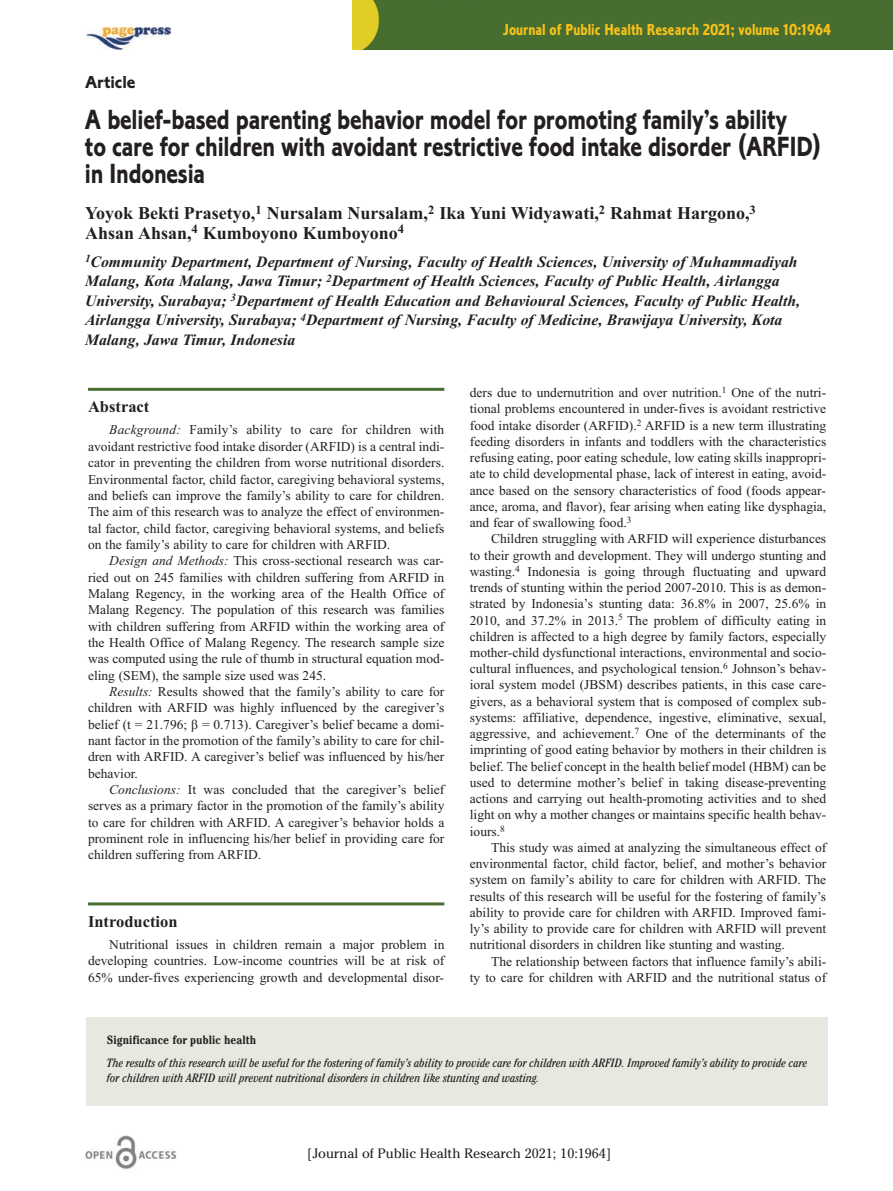
<style>
.page{position:relative;width:893px;height:1191px;background:#fff}
.page>*{position:absolute;margin:0;border:0;box-sizing:border-box;transform-origin:0 0}
.t1{font:28.8px/27px "Corinthian Bold Plain";letter-spacing:-.005em;color:#231f20;scale:.83 1}
.t2{font:700 18px/19.5px "Times New Roman";color:#231f20}
.t3{font:18px "Corinthian Bold Plain";color:#231f20}
.t4{font:16.5px "Corinthian Bold Condensed Plain";color:#f7c119}
.t5{font:700 16.5px "Times New Roman";color:#231f20}
.t6{font:italic 700 15.75px/19.5px "Times New Roman";color:#231f20}
.t7{font:13.5px/16.2px "Times New Roman";color:#231f20;text-align:justify}
.t8{font:13.5px "Cheltenham";color:#231f20}
.t9{font:italic condensed 12px/15px "Cheltenham";color:#231f20}
.t10{font:700 condensed 12px "Cheltenham";color:#231f20}
.s1{font-style:italic}
</style>
<div class="page">
<img style="left:85px;top:1135px;width:92px;height:34px">
<div style="left:352px;top:0;width:541px;height:49px;background:#476e2f"></div>
<hr style="left:88px;top:388px;width:356px;height:3px;background:#486d30">
<hr style="left:88px;top:902px;width:356px;height:3px;background:#486d30">
<div style="left:87px;top:1017px;width:741px;height:89px;background:#e5e9df"></div>
<img style="left:86px;top:26px;width:85px;height:24px">
<h2 class="t3" style="left:85px;top:76px;width:52px">Article</h2>
<p class="t4" style="left:503px;top:24px;width:330px">Journal of Public Health Research 2021; volume 10:1964</p>
<h1 class="t1" style="left:85px;top:109px;width:889px">A belief-based parenting behavior model for promoting family’s ability<br>to care for children with avoidant restrictive food intake disorder (ARFID) in Indonesia</h1>
<h2 class="t2" style="left:85px;top:203px;width:672px">Yoyok Bekti Prasetyo,<sup>1</sup> Nursalam Nursalam,<sup>2</sup> Ika Yuni Widyawati,<sup>2</sup> Rahmat Hargono,<sup>3<br></sup>Ahsan Ahsan,<sup>4</sup> Kumboyono Kumboyono<sup>4</sup></h2>
<p class="t6" style="left:85px;top:252px;width:717px"><sup>1</sup>Community Department, Department of Nursing, Faculty of Health Sciences, University of Muhammadiyah Malang, Kota Malang, Jawa Timur; <sup>2</sup>Department of Health Sciences, Faculty of Public Health, Airlangga University, Surabaya; <sup>3</sup>Department of Health Education and Behavioural Sciences, Faculty of Public Health, Airlangga University, Surabaya; <sup>4</sup>Department of Nursing, Faculty of Medicine, Brawijaya University, Kota Malang, Jawa Timur, Indonesia</p>
<p class="t5" style="left:88px;top:397px;width:63px">Abstract</p>
<p class="t7" style="left:88px;top:421px;width:358px;text-indent:21px"><span class="s1">Background:</span> Family’s ability to care for children with avoidant restrictive food intake disorder (ARFID) is a central indi&shy;cator in preventing the children from worse nutritional disorders.<br>Environmental factor, child factor, caregiving behavioral systems, and beliefs can improve the family’s ability to care for children.<br>The aim of this research was to analyze the effect of environmen&shy;tal factor, child factor, caregiving behavioral systems, and beliefs on the family’s ability to care for children with ARFID.</p>
<p class="t7" style="left:88px;top:552px;width:358px;text-indent:21px"><span class="s1">Design and Methods:</span> This cross-sectional research was car&shy;ried out on 245 families with children suffering from ARFID in Malang Regency, in the working area of the Health Office of Malang Regency. The population of this research was families with children suffering from ARFID within the working area of the Health Office of Malang Regency. The research sample size was computed using the rule of thumb in structural equation mod&shy;eling (SEM), the sample size used was 245.</p>
<p class="t7" style="left:88px;top:683px;width:358px;text-indent:21px"><span class="s1">Results:</span> Results showed that the family’s ability to care for children with ARFID was highly influenced by the caregiver’s belief (t = 21.796; β = 0.713). Caregiver’s belief became a domi&shy;nant factor in the promotion of the family’s ability to care for chil&shy;dren with ARFID. A caregiver’s belief was influenced by his/her behavior.</p>
<p class="t7" style="left:88px;top:781px;width:358px;text-indent:21px"><span class="s1">Conclusions:</span> It was concluded that the caregiver’s belief serves as a primary factor in the promotion of the family’s ability to care for children with ARFID. A caregiver’s behavior holds a prominent role in influencing his/her belief in providing care for children suffering from ARFID.</p>
<p class="t5" style="left:88px;top:911px;width:91px">Introduction</p>
<p class="t7" style="left:88px;top:936px;width:358px;text-indent:21px">Nutritional issues in children remain a major problem in developing countries. Low-income countries will be at risk of 65% under-fives experiencing growth and developmental disor-</p>
<p class="t7" style="left:470px;top:384px;width:358px">ders due to undernutrition and over nutrition.<sup>1</sup> One of the nutri&shy;tional problems encountered in under-fives is avoidant restrictive food intake disorder (ARFID).<sup>2</sup> ARFID is a new term illustrating feeding disorders in infants and toddlers with the characteristics refusing eating, poor eating schedule, low eating skills inappropri&shy;ate to child developmental phase, lack of interest in eating, avoid&shy;ance based on the sensory characteristics of food (foods appear&shy;ance, aroma, and flavor), fear arising when eating like dysphagia, and fear of swallowing food.<sup>3</sup></p>
<p class="t7" style="left:470px;top:530px;width:358px;text-indent:21px">Children struggling with ARFID will experience disturbances to their growth and development. They will undergo stunting and wasting.<sup>4</sup> Indonesia is going through fluctuating and upward trends of stunting within the period 2007-2010. This is as demon&shy;strated by Indonesia’s stunting data: 36.8% in 2007, 25.6% in 2010, and 37.2% in 2013.<sup>5</sup> The problem of difficulty eating in children is affected to a high degree by family factors, especially mother-child dysfunctional interactions, environmental and socio&shy;cultural influences, and psychological tension.<sup>6</sup> Johnson’s behav&shy;ioral system model (JBSM) describes patients, in this case care&shy;givers, as a behavioral system that is composed of complex sub&shy;systems: affiliative, dependence, ingestive, eliminative, sexual, aggressive, and achievement.<sup>7</sup> One of the determinants of the imprinting of good eating behavior by mothers in their children is belief. The belief concept in the health belief model (HBM) can be used to determine mother’s belief in taking disease-preventing actions and carrying out health-promoting activities and to shed light on why a mother changes or maintains specific health behav&shy;iours.<sup>8</sup></p>
<p class="t7" style="left:470px;top:839px;width:358px;text-indent:21px">This study was aimed at analyzing the simultaneous effect of environmental factor, child factor, belief, and mother’s behavior system on family’s ability to care for children with ARFID. The results of this research will be useful for the fostering of family’s ability to provide care for children with ARFID. Improved fami&shy;ly’s ability to provide care for children with ARFID will prevent nutritional disorders in children like stunting and wasting.</p>
<p class="t7" style="left:470px;top:952px;width:358px;text-align:right">The relationship between factors that influence family’s abili-<br>ty to care for children with ARFID and the nutritional status of</p>
<p class="t10" style="left:107px;top:1035px;width:151px">Significance for public health</p>
<p class="t9" style="left:107px;top:1056px;width:702px">The results of this research will be useful for the fostering of family’s ability to provide care for children with ARFID. Improved family’s ability to provide care for children with ARFID will prevent nutritional disorders in children like stunting and wasting.</p>
<p class="t8" style="left:307px;top:1145px;width:306px">[Journal of Public Health Research 2021; 10:1964]</p>
</div>
